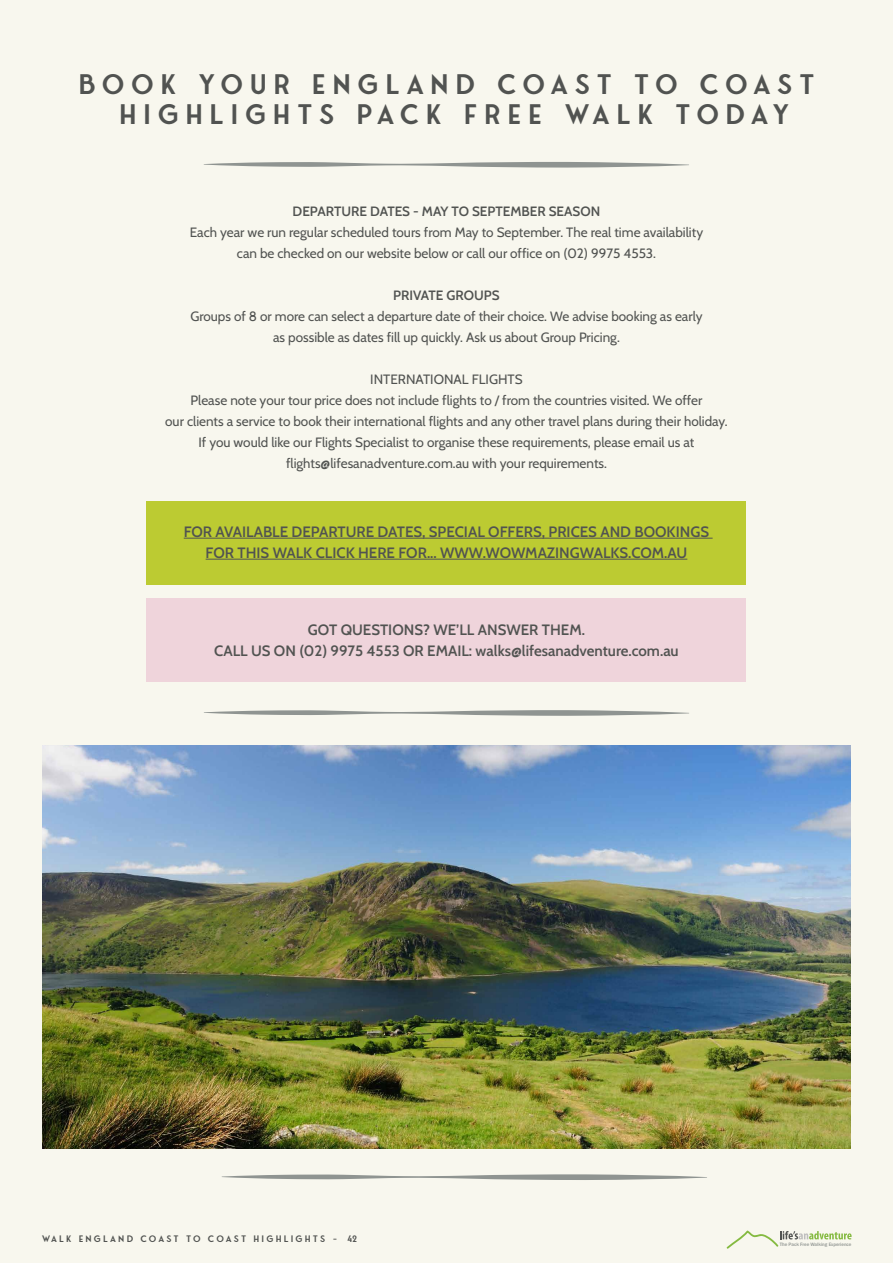
<style>
.page{position:relative;width:893px;height:1263px;background:#f8f7ee}
.page>*{position:absolute;margin:0;border:0;box-sizing:border-box;transform-origin:0 0}
.t1{font:27px/30px "Fonseca";letter-spacing:.24em;color:#515351;text-align:center}
.t2{font:600 15px/21px "Cabin";color:#515351;text-align:center}
.t3{font:13.5px/21px "Cabin";color:#515351;text-align:center}
.t4{font:600 13.5px "Cabin";color:#515351}
.t5{font:9px "Fonseca";letter-spacing:.24em;color:#515351}
.t6{font:500 4.95px "Franklin Gothic";color:#8f9491}
</style>
<div class="page">
<svg style="left:726px;top:1230px;width:126px;height:19px"></svg>
<svg style="left:204px;top:162px;width:485px;height:6px"></svg>
<svg style="left:204px;top:710px;width:485px;height:6px"></svg>
<svg style="left:222px;top:1174px;width:485px;height:6px"></svg>
<img style="left:43px;top:745px;width:807px;height:403px">
<div style="left:147px;top:598px;width:599px;height:84px;background:#efd4db"></div>
<div style="left:146px;top:501px;width:600px;height:84px;background:#bccb32"></div>
<hr style="left:184px;top:538px;width:529px;height:1px;background:#515351">
<hr style="left:206px;top:559px;width:481px;height:1px;background:#515351">
<h1 class="t1" style="left:78px;top:70px;width:738px">BOOK YOUR ENGLAND COAST TO COAST<br>HIGHLIGHTS PACK FREE WALK TODAY</h1>
<p class="t4" style="left:293px;top:201px;width:309px">DEPARTURE DATES - MAY TO SEPTEMBER SEASON</p>
<p class="t3" style="left:190px;top:221px;width:515px">Each year we run regular scheduled tours from May to September. The real time availability can be checked on our website below or call our office on (02) 9975 4553.</p>
<p class="t4" style="left:393px;top:285px;width:108px">PRIVATE GROUPS</p>
<p class="t3" style="left:190px;top:305px;width:514px">Groups of 8 or more can select a departure date of their choice. We advise booking as early as possible as dates fill up quickly. Ask us about Group Pricing.</p>
<p class="t3" style="left:165px;top:368px;width:564px">INTERNATIONAL FLIGHTS<br>Please note your tour price does not include flights to / from the countries visited. We offer<br>our clients a service to book their international flights and any other travel plans during their holiday.<br>If you would like our Flights Specialist to organise these requirements, please email us at flights@lifesanadventure.com.au with your requirements.</p>
<p class="t2" style="left:184px;top:521px;width:527px">FOR AVAILABLE DEPARTURE DATES, SPECIAL OFFERS, PRICES AND BOOKINGS<br>FOR THIS WALK CLICK HERE FOR... WWW.WOWMAZINGWALKS.COM.AU</p>
<p class="t2" style="left:214px;top:618px;width:466px">GOT QUESTIONS? WE’LL ANSWER THEM.<br>CALL US ON (02) 9975 4553 OR EMAIL: walks@lifesanadventure.com.au</p>
<p class="t5" style="left:42px;top:1233px;width:317px">walk ENGLAND COAST TO COAST HIGHLIGHTS - 42</p>
<p class="t6" style="left:780px;top:1241px;width:73px">The Pack Free Walking Experience</p>
</div>
